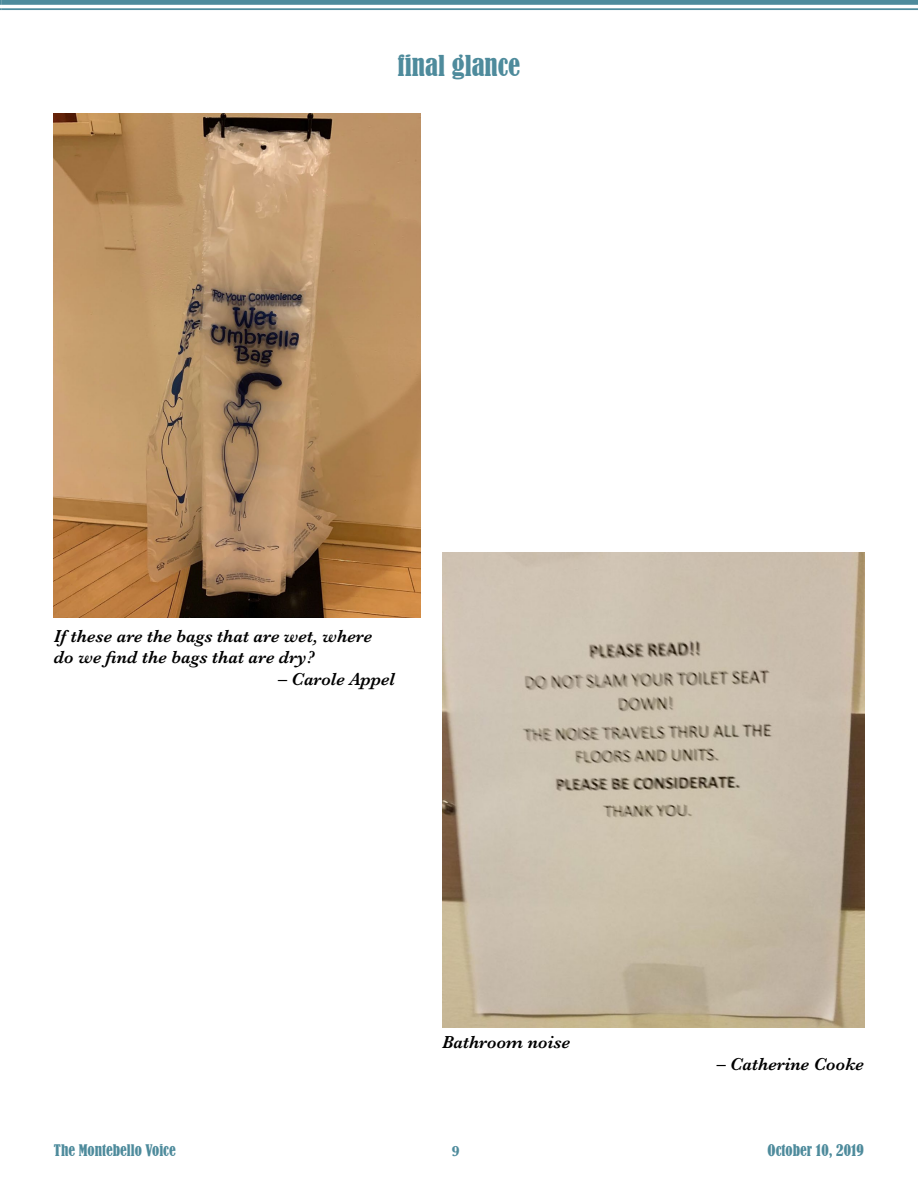
<style>
.page{position:relative;width:918px;height:1188px;background:#fff}
.page>*{position:absolute;margin:0;border:0;box-sizing:border-box;transform-origin:0 0}
.t1{font:condensed 27px "Bernard";color:#4e8b9c}
.t2{font:italic 600 18px/21.6px "Baskerville";color:#000}
.t3{font:condensed 15px "Bernard";color:#4e8b9c}
.t4{font:700 15px "Baskerville";color:#4e8b9c}
</style>
<div class="page">
<svg style="left:0;top:0;width:2px;height:10px"></svg>
<div style="left:2px;top:0;width:916px;height:5px;background:#4e8b9c"></div>
<hr style="left:2px;top:8px;width:916px;height:2px;background:#4e8b9c">
<img style="left:442px;top:553px;width:422px;height:475px">
<img style="left:54px;top:113px;width:366px;height:504px">
<h1 class="t1" style="left:398px;top:50px;width:124px">final glance</h1>
<p class="t2" style="left:54px;top:625px;width:320px">If these are the bags that are wet, where do we find the bags that are dry?</p>
<p class="t2" style="left:278px;top:668px;width:119px">– Carole Appel</p>
<p class="t2" style="left:442px;top:1031px;width:130px">Bathroom noise</p>
<p class="t2" style="left:717px;top:1053px;width:149px">– Catherine Cooke</p>
<p class="t3" style="left:54px;top:1141px;width:123px">The Montebello Voice</p>
<p class="t4" style="left:451px;top:1140px;width:10px">9</p>
<p class="t3" style="left:768px;top:1141px;width:98px">October 10, 2019</p>
</div>
